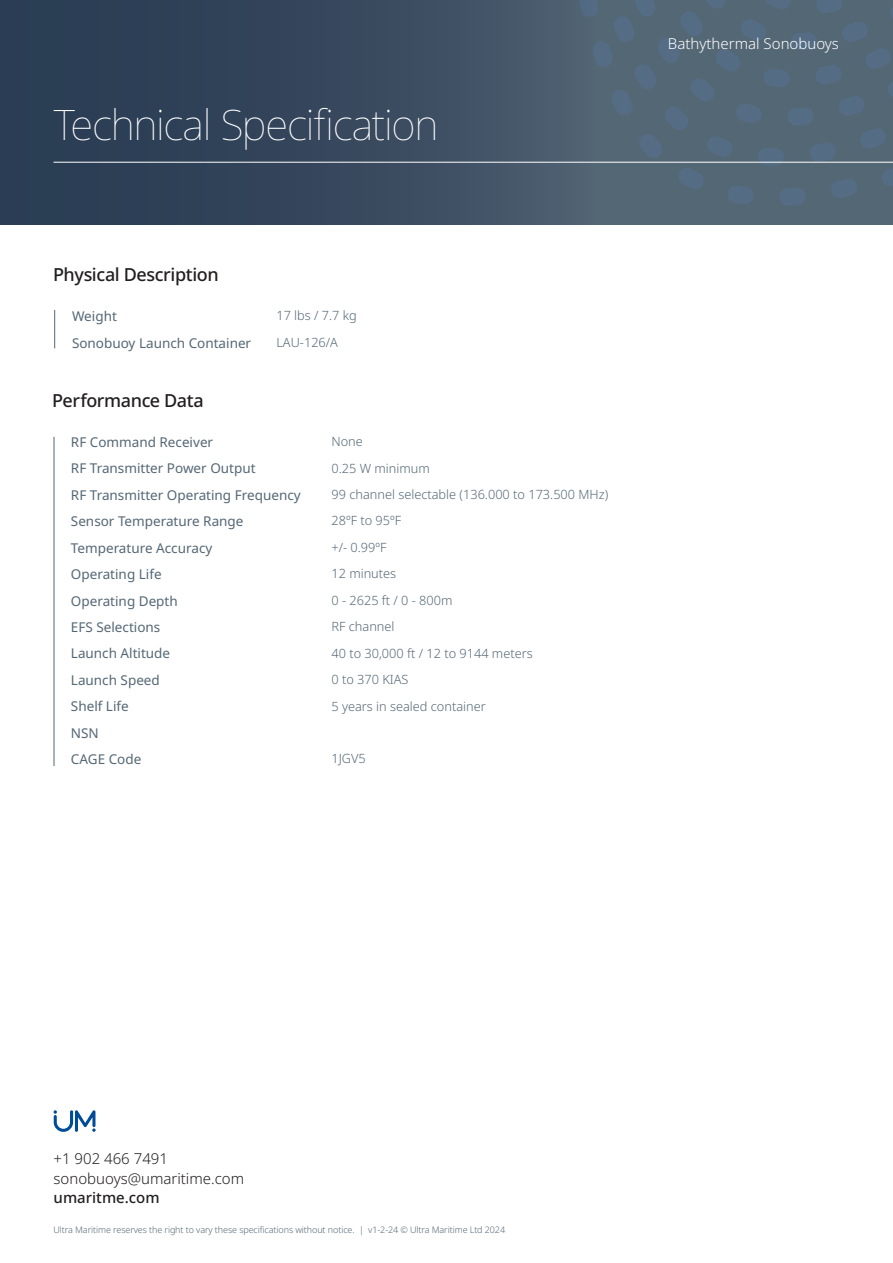
<style>
.page{position:relative;width:893px;height:1263px;background:#fff}
.page>*{position:absolute;margin:0;border:0;box-sizing:border-box;transform-origin:0 0}
.t1{font:100 42px "Noto Sans";letter-spacing:-.03em;color:#fff}
.t2{font:500 18px "Noto Sans";letter-spacing:-.02em;color:#231f20}
.t3{font:300 15px/19.5px "Noto Sans";color:#231f20}
.t4{font:300 15px "Noto Sans";color:#fff}
.t5{font:500 15px "Noto Sans";color:#231f20}
.t6{font:13.5px "Noto Sans";color:#546775}
.t7{font:300 12.75px "Noto Sans";color:#546775}
.t8{font:300 9px "Noto Sans";letter-spacing:-.01em;color:#546775}
</style>
<div class="page">
<svg style="left:596px;top:166px;width:297px;height:49px;background:#546776"></svg>
<svg style="left:596px;top:101px;width:297px;height:59px;background:#546878"></svg>
<svg style="left:596px;top:0;width:297px;height:101px;background:#546878"></svg>
<div style="left:0;top:0;width:596px;height:224px;background:linear-gradient(to right,#24374f,#4b5c6d)"></div>
<hr style="left:0;top:0;width:1px;height:224px;background:#014c98">
<hr style="left:54px;top:162px;width:839px;height:1px;background:#fff">
<svg style="left:54px;top:1110px;width:42px;height:22px"></svg>
<hr style="left:54px;top:437px;width:1px;height:329px;background:#546775">
<hr style="left:54px;top:310px;width:1px;height:38px;background:#546775">
<h1 class="t1" style="left:54px;top:94px;width:386px">Technical Specification</h1>
<p class="t2" style="left:53px;top:262px;width:167px">Physical Description</p>
<p class="t6" style="left:72px;top:307px;width:46px">Weight</p>
<p class="t7" style="left:276px;top:307px;width:82px">17 lbs / 7.7 kg</p>
<p class="t6" style="left:72px;top:333px;width:181px">Sonobuoy Launch Container</p>
<p class="t7" style="left:276px;top:333px;width:63px">LAU-126/A</p>
<p class="t2" style="left:52px;top:387px;width:153px">Performance Data</p>
<p class="t6" style="left:71px;top:432px;width:144px">RF Command Receiver</p>
<p class="t7" style="left:331px;top:432px;width:33px">None</p>
<p class="t6" style="left:71px;top:459px;width:186px">RF Transmitter Power Output</p>
<p class="t7" style="left:331px;top:459px;width:100px">0.25 W minimum</p>
<p class="t6" style="left:71px;top:485px;width:231px">RF Transmitter Operating Frequency</p>
<p class="t7" style="left:331px;top:485px;width:278px">99 channel selectable (136.000 to 173.500 MHz)</p>
<p class="t6" style="left:71px;top:512px;width:174px">Sensor Temperature Range</p>
<p class="t7" style="left:331px;top:512px;width:71px">28ºF to 95ºF</p>
<p class="t6" style="left:71px;top:538px;width:143px">Temperature Accuracy</p>
<p class="t7" style="left:331px;top:538px;width:57px">+/- 0.99ºF</p>
<p class="t6" style="left:71px;top:565px;width:92px">Operating Life</p>
<p class="t7" style="left:331px;top:565px;width:66px">12 minutes</p>
<p class="t6" style="left:71px;top:591px;width:108px">Operating Depth</p>
<p class="t7" style="left:331px;top:591px;width:123px">0 - 2625 ft / 0 - 800m</p>
<p class="t6" style="left:71px;top:618px;width:91px">EFS Selections</p>
<p class="t7" style="left:331px;top:618px;width:65px">RF channel</p>
<p class="t6" style="left:71px;top:644px;width:101px">Launch Altitude</p>
<p class="t7" style="left:331px;top:644px;width:203px">40 to 30,000 ft / 12 to 9144 meters</p>
<p class="t6" style="left:71px;top:670px;width:90px">Launch Speed</p>
<p class="t7" style="left:331px;top:670px;width:79px">0 to 370 KIAS</p>
<p class="t6" style="left:71px;top:697px;width:59px">Shelf Life</p>
<p class="t7" style="left:331px;top:697px;width:156px">5 years in sealed container</p>
<p class="t6" style="left:71px;top:723px;width:29px">NSN</p>
<p class="t6" style="left:71px;top:750px;width:72px">CAGE Code</p>
<p class="t7" style="left:331px;top:750px;width:36px">1JGV5</p>
<p class="t4" style="left:668px;top:33px;width:173px">Bathythermal Sonobuoys</p>
<p class="t3" style="left:54px;top:1149px;width:192px">+1 902 466 7491 sonobuoys@umaritime.com</p>
<p class="t5" style="left:54px;top:1187px;width:108px">umaritme.com</p>
<p class="t8" style="left:54px;top:1223px;width:453px">Ultra Maritime reserves the right to vary these specifications without notice. | v1-2-24 © Ultra Maritime Ltd 2024</p>
</div>
